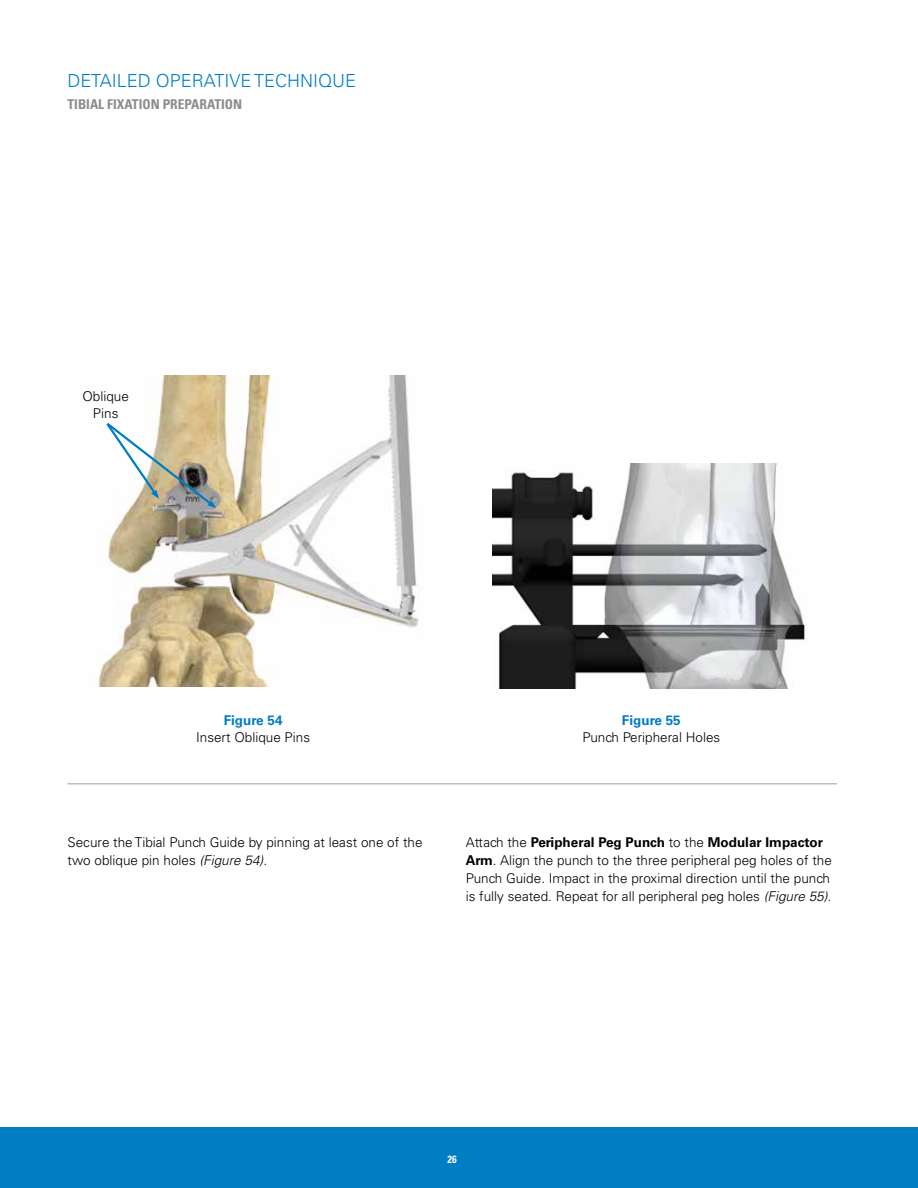
<style>
.page{position:relative;width:918px;height:1188px;background:#fff}
.page>*{position:absolute;margin:0;border:0;box-sizing:border-box;transform-origin:0 0}
.t1{font:300 18px "Univers LT Std";color:#007dc3}
.t2{font:300 13.5px/18px "Univers LT Std";color:#000}
.t3{font:700 condensed 13.5px "Univers LT Std";color:#8a8c8e}
.t4{font:700 13.5px "Univers LT Std";color:#007dc3}
.t5{font:700 condensed 10.5px "Univers LT Std";color:#fff}
.s1{font-style:italic}
.s2{font-weight:700}
</style>
<div class="page">
<div style="left:0;top:1127px;width:918px;height:61px;background:#007dc3"></div>
<hr style="left:68px;top:783px;width:769px;height:1px;background:#bcbec0">
<img style="left:493px;top:464px;width:313px;height:225px">
<img style="left:98px;top:375px;width:321px;height:311px">
<svg style="left:104px;top:421px;width:112px;height:87px"></svg>
<h1 class="t1" style="left:68px;top:70px;width:290px">DETAILED OPERATIVE TECHNIQUE</h1>
<p class="t3" style="left:68px;top:95px;width:176px">TIBIAL FIXATION PREPARATION</p>
<p class="t2" style="left:82px;top:388px;width:48px;line-height:16.5px;text-align:center">Oblique<br>Pins</p>
<p class="t4" style="left:224px;top:713px;width:60px">Figure 54</p>
<p class="t2" style="left:196px;top:728px;width:116px">Insert Oblique Pins</p>
<p class="t4" style="left:622px;top:713px;width:60px">Figure 55</p>
<p class="t2" style="left:582px;top:728px;width:139px">Punch Peripheral Holes</p>
<p class="t2" style="left:68px;top:833px;width:357px">Secure the Tibial Punch Guide by pinning at least one of the two oblique pin holes <span class="s1">(Figure 54)</span>.</p>
<p class="t2" style="left:466px;top:833px;width:368px">Attach the <span class="s2">Peripheral Peg Punch</span> to the <span class="s2">Modular Impactor Arm</span>. Align the punch to the three peripheral peg holes of the Punch Guide. Impact in the proximal direction until the punch is fully seated. Repeat for all peripheral peg holes <span class="s1">(Figure 55)</span>.</p>
<p class="t5" style="left:448px;top:1153px;width:11px">26</p>
</div>
